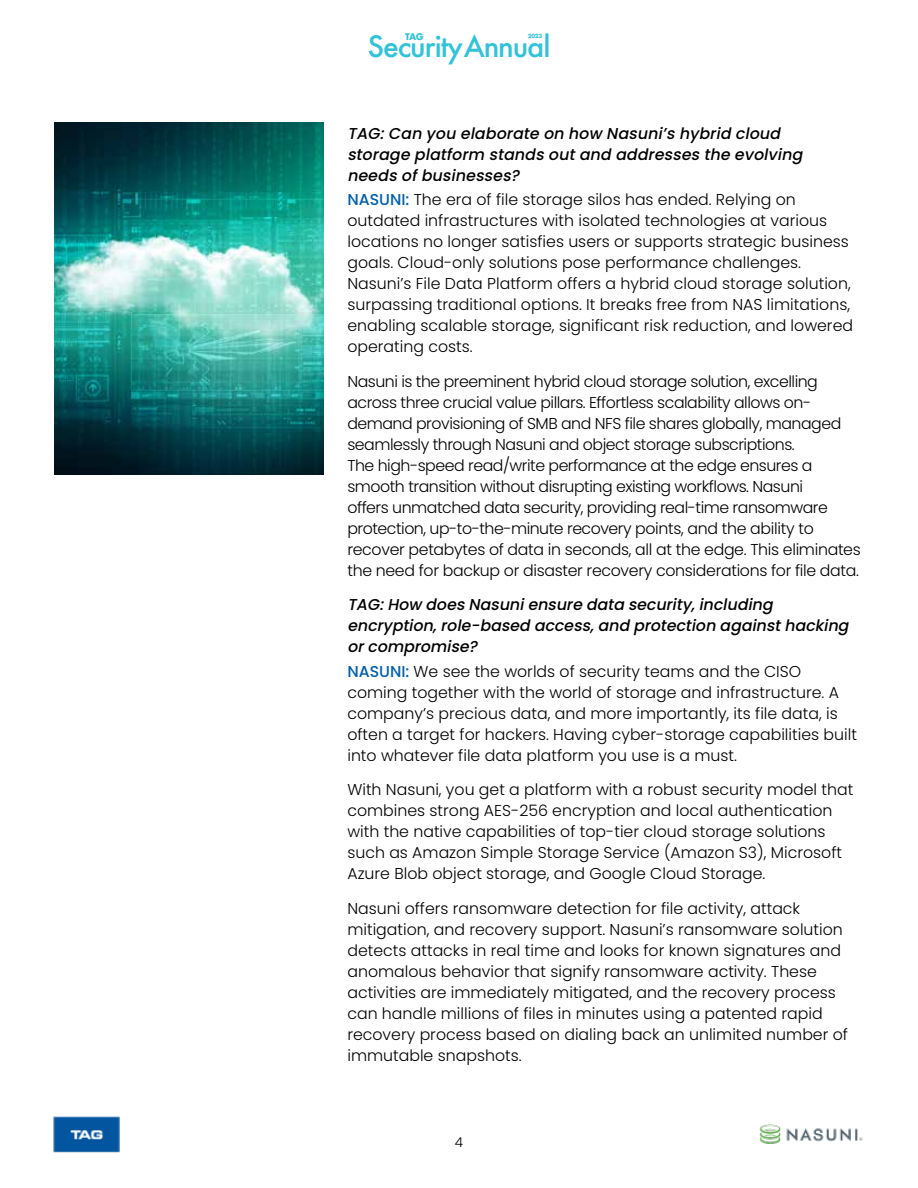
<style>
.page{position:relative;width:918px;height:1188px;background:#fff}
.page>*{position:absolute;margin:0;border:0;box-sizing:border-box;transform-origin:0 0}
.t1{font:500 28.65px "Futura";letter-spacing:-.04em;color:#33c2d7}
.t2{font:300 15.75px/21px "Poppins";color:#000}
.t3{font:300 15.75px/21px "Poppins";letter-spacing:-.03em;color:#000}
.t4{font:italic 500 15.75px/21px "Poppins";color:#000}
.t5{font:300 13.5px "Poppins";color:#000}
.t6{font:700 9px "Futura";color:#33c2d7}
.t7{font:700 5.55px "Futura";color:#33c2d7}
.s1{font-weight:500;color:#005fa7}
</style>
<div class="page">
<img style="left:53px;top:1116px;width:67px;height:37px">
<img style="left:759px;top:1124px;width:104px;height:20px">
<img style="left:54px;top:122px;width:270px;height:352px">
<h1 class="t1" style="left:368px;top:27px;width:184px">Security Annual</h1>
<p class="t6" style="left:405px;top:31px;width:20px">TAG</p>
<p class="t7" style="left:528px;top:32px;width:16px">2023</p>
<p class="t4" style="left:347px;top:123px;width:461px">TAG:Can you elaborate on how Nasuni’s hybrid cloud storage platform stands outand addresses the evolving needs ofbusinesses?</p>
<p class="t2" style="left:347px;top:190px;width:507px"><span class="s1">NASUNI:</span> The era of file storage silos has ended. Relying on outdated infrastructures with isolated technologies at various locations no longer satisfies users or supports strategic business goals. Cloud-only solutions pose performance challenges.<br>Nasuni’s File Data Platform offers a hybrid cloud storage solution, surpassing traditional options. It breaks free from NAS limitations, enabling scalable storage, significant risk reduction, and lowered operating costs.</p>
<p class="t3" style="left:347px;top:371px;width:515px">Nasuni is the preeminent hybrid cloud storage solution, excelling across three crucial value pillars. Effortless scalability allows on&shy;demand provisioning of SMB and NFS file shares globally, managed seamlessly through Nasuni and object storage subscriptions.<br>The high-speed read/write performance at the edge ensures a smooth transition without disrupting existing workflows. Nasuni<br>offers unmatched data security, providing real-time ransomware protection, up-to-the-minute recovery points, and the ability to recover petabytes of data in seconds, all at the edge. This eliminates the need for backup or disaster recovery considerations for file data.</p>
<p class="t4" style="left:347px;top:595px;width:507px">TAG:How doesNasuniensure data security,including encryption,role-based access,and protection againsthacking orcompromise?</p>
<p class="t2" style="left:347px;top:661px;width:511px"><span class="s1">NASUNI:</span> We see the worlds of security teams and the CISO coming together with the world of storage and infrastructure. A company’s precious data, and more importantly, its file data, is often a target for hackers. Having cyber-storage capabilities built into whatever file data platform you use is a must.</p>
<p class="t2" style="left:347px;top:779px;width:507px">With Nasuni, you get a platform with a robust security model that combines strong AES-256 encryption and local authentication with the native capabilities of top-tier cloud storage solutions such as Amazon Simple Storage Service (Amazon S3), Microsoft Azure Blob object storage, and Google Cloud Storage.</p>
<p class="t2" style="left:347px;top:898px;width:502px">Nasuni offers ransomware detection for file activity, attack mitigation, and recovery support. Nasuni’s ransomware solution detects attacks in real time and looks for known signatures and anomalous behavior that signify ransomware activity. These activities are immediately mitigated, and the recovery process can handle millions of files in minutes using a patented rapid recovery process based on dialing back an unlimited number of immutable snapshots.</p>
<p class="t5" style="left:455px;top:1134px;width:10px">4</p>
</div>
